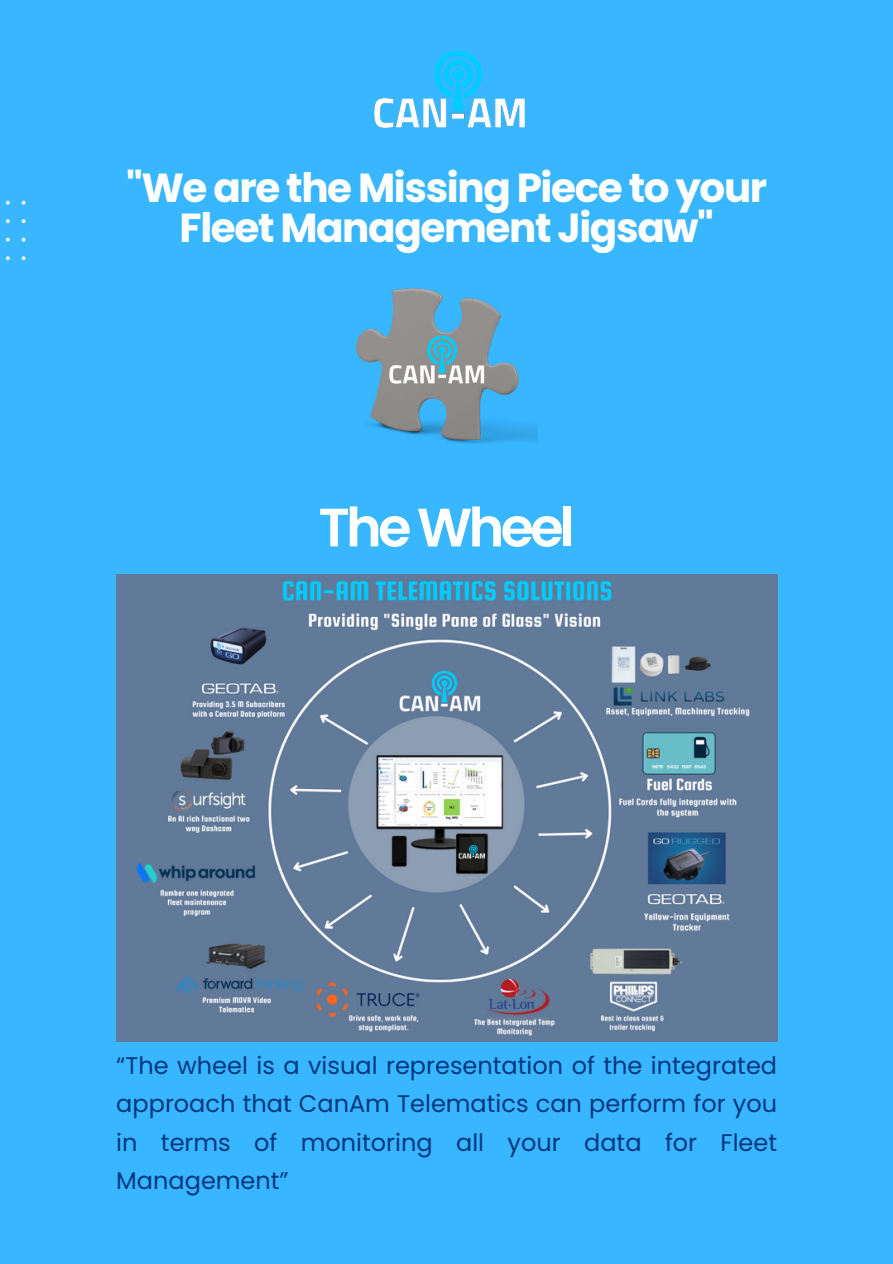
<style>
.page{position:relative;width:893px;height:1264px;background:#fff}
.page>*{position:absolute;margin:0;border:0;box-sizing:border-box;transform-origin:0 0}
.t1{font:600 54px "Poppins";letter-spacing:-.07em;color:#fff}
.t2{font:700 40.5px/39.3px "Poppins";letter-spacing:-.035em;color:#fff;text-align:center}
.t3{font:24px/38.2px "Poppins";color:#02377d;text-align:justify}
</style>
<div class="page">
<div style="left:0;top:0;width:892px;height:1263px;background:#38b6ff"></div>
<svg style="left:5px;top:219px;width:5px;height:4px"></svg>
<svg style="left:22px;top:219px;width:3px;height:4px"></svg>
<svg style="left:5px;top:238px;width:5px;height:4px"></svg>
<svg style="left:22px;top:238px;width:3px;height:4px"></svg>
<svg style="left:5px;top:201px;width:5px;height:4px"></svg>
<svg style="left:22px;top:201px;width:3px;height:4px"></svg>
<svg style="left:5px;top:256px;width:5px;height:4px"></svg>
<svg style="left:22px;top:256px;width:3px;height:4px"></svg>
<img style="left:374px;top:52px;width:150px;height:75px">
<img style="left:356px;top:289px;width:181px;height:155px">
<img style="left:116px;top:574px;width:661px;height:467px">
<p class="t2" style="left:126px;top:168px;width:642px">"We are the Missing Piece to your<br>Fleet Management Jigsaw"</p>
<p class="t1" style="left:318px;top:489px;width:258px">The Wheel</p>
<p class="t3" style="left:116px;top:1046px;width:662px">“The wheel is a visual representation of the integrated approach that CanAm Telematics can perform for you in terms of monitoring all your data for Fleet Management”</p>
</div>
